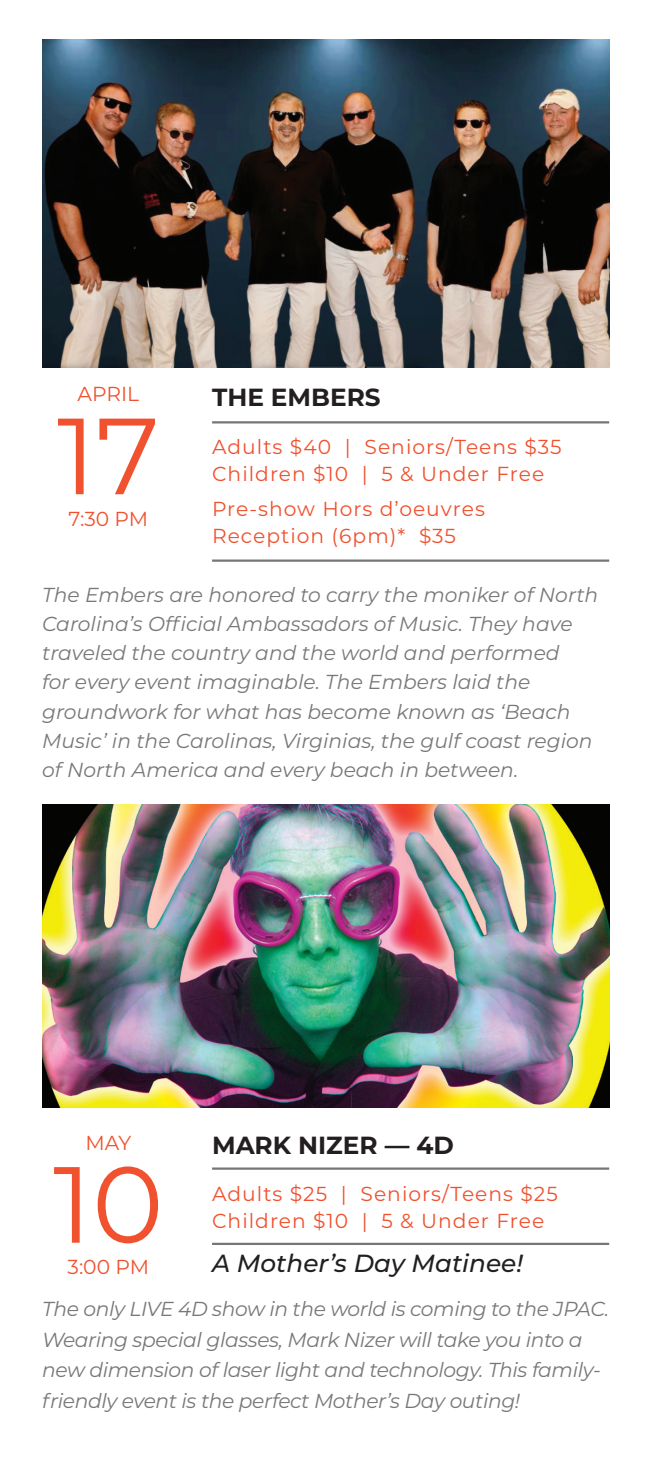
<style>
.page{position:relative;width:648px;height:1458px;background:#fff}
.page>*{position:absolute;margin:0;border:0;box-sizing:border-box;transform-origin:0 0}
.t1{font:108px "Montserrat";color:#f0512e}
.t2{font:700 24.75px "Montserrat";color:#231f20}
.t3{font:italic 500 24.75px "Montserrat";color:#231f20}
.t4{font:italic 20.25px/29.2px "Montserrat";letter-spacing:-.005em;color:#777879}
.t5{font:20.25px/27px "Montserrat";letter-spacing:.05em;color:#f0512e}
</style>
<div class="page">
<hr style="left:212px;top:560px;width:397px;height:2px;background:#757679">
<hr style="left:212px;top:421px;width:397px;height:3px;background:#757679">
<img style="left:42px;top:39px;width:567px;height:329px">
<img style="left:42px;top:805px;width:567px;height:303px">
<hr style="left:212px;top:1243px;width:397px;height:2px;background:#757679">
<hr style="left:212px;top:1167px;width:397px;height:3px;background:#757679">
<p class="t5" style="left:78px;top:380px;width:63px">APRIL</p>
<p class="t2" style="left:212px;top:379px;width:170px">THE EMBERS</p>
<h1 class="t1" style="left:57px;top:382px;width:104px">17</h1>
<p class="t5" style="left:69px;top:504px;width:81px">7:30 PM</p>
<p class="t5" style="left:212px;top:433px;width:351px">Adults $40 | Seniors/Teens $35<br>Children $10 | 5 &amp; Under Free</p>
<p class="t5" style="left:212px;top:495px;width:274px">Pre-show Hors d’oeuvres<br>Reception (6pm)* $35</p>
<p class="t4" style="left:42px;top:579px;width:558px">The Embers are honored to carry the moniker of North Carolina’s Official Ambassadors of Music. They have traveled the country and the world and performed<br>for every event imaginable. The Embers laid the groundwork for what has become known as ‘Beach Music’ in the Carolinas, Virginias, the gulf coast region of North America and every beach in between.</p>
<p class="t5" style="left:85px;top:1128px;width:47px">MAY</p>
<p class="t2" style="left:212px;top:1128px;width:243px">MARK NIZER — 4D</p>
<h1 class="t1" style="left:53px;top:1130px;width:112px">10</h1>
<p class="t5" style="left:68px;top:1253px;width:83px">3:00 PM</p>
<p class="t5" style="left:212px;top:1179px;width:347px">Adults $25 | Seniors/Teens $25<br>Children $10 | 5 &amp; Under Free</p>
<p class="t3" style="left:212px;top:1246px;width:312px">A Mother’s Day Matinee!</p>
<p class="t4" style="left:42px;top:1293px;width:569px;line-height:30.4px">The only LIVE 4D show in the world is coming to the JPAC.<br>Wearing special glasses, Mark Nizer will take you into a new dimension of laser light and technology. This family&shy;friendly event is the perfect Mother’s Day outing!</p>
</div>
